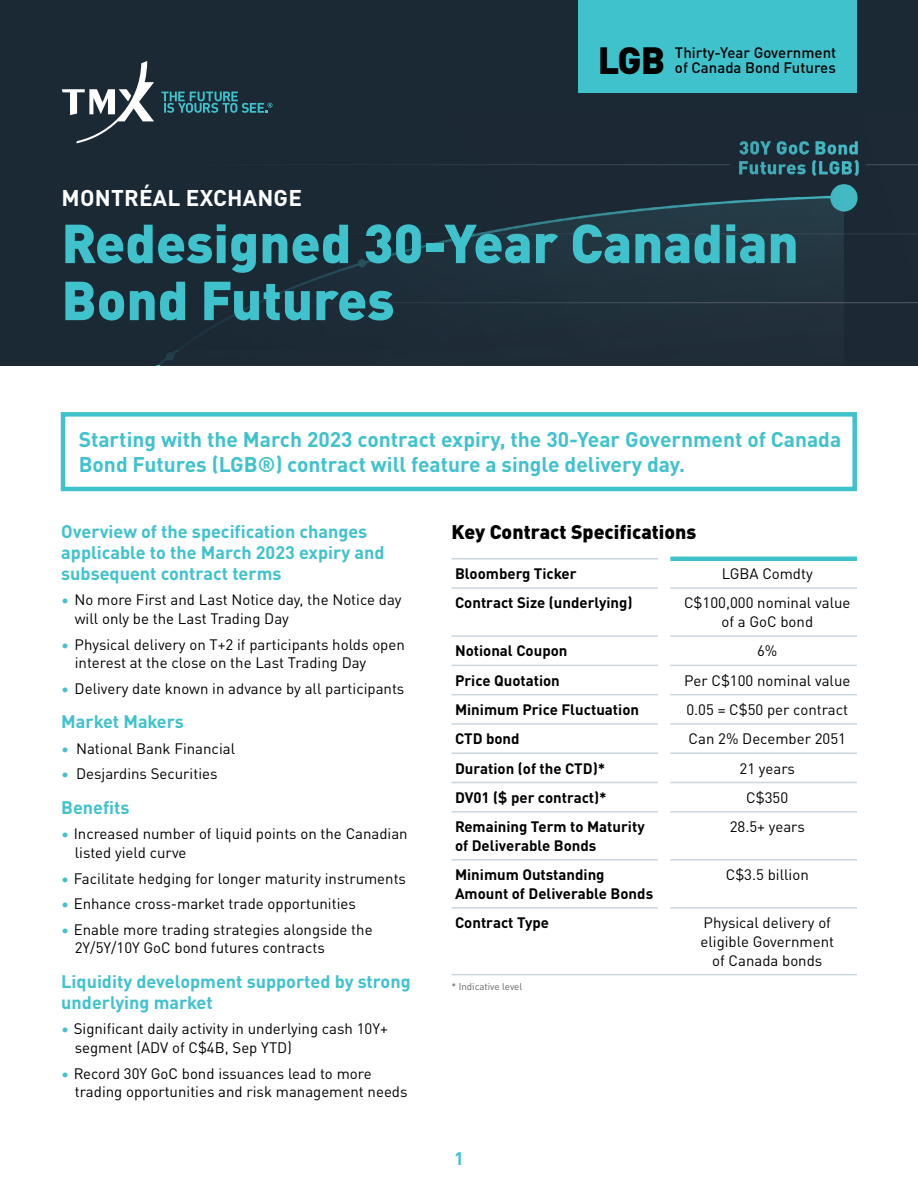
<style>
.page{position:relative;width:918px;height:1188px;background:#fff}
.page>*{position:absolute;margin:0;border:0;box-sizing:border-box;transform-origin:0 0}
.t1{font:900 54px/57px "DIN Pro";color:#40c2cc}
.t2{font:900 37.5px "DIN Pro";color:#000}
.t3{font:700 22.5px "DIN Pro";letter-spacing:.01em;color:#fff}
.t4{font:700 21px/24.8px "DIN Pro";color:#40c2cc}
.t5{font:900 19.5px "DIN Pro";color:#000}
.t6{font:700 18px/21px "DIN Pro";color:#40c2cc}
.t7{font:15px/18.8px "DIN Pro";color:#000}
.t8{font:700 15px/18.8px "DIN Pro";color:#000}
.t9{font:500 15px/15.8px "DIN Pro";color:#000}
.t10{font:9.75px "DIN Pro";color:#636466}
.s1{color:#40c2cc}
</style>
<div class="page">
<div style="left:0;top:0;width:918px;height:365px;background:#1b2935"></div>
<div style="left:579px;top:0;width:278px;height:93px;background:#40c2cc"></div>
<svg style="left:452px;top:556px;width:405px;height:228px"></svg>
<div style="left:664px;top:559px;width:193px;height:29px;background:#fff"></div>
<hr style="left:670px;top:557px;width:187px;height:4px;background:#40c2cc">
<hr style="left:670px;top:587px;width:187px;height:2px;background:#cad6dd">
<hr style="left:452px;top:635px;width:206px;height:2px;background:#cad6dd">
<hr style="left:670px;top:635px;width:187px;height:2px;background:#cad6dd">
<hr style="left:452px;top:665px;width:206px;height:1px;background:#cad6dd">
<hr style="left:670px;top:665px;width:187px;height:1px;background:#cad6dd">
<hr style="left:452px;top:694px;width:206px;height:1px;background:#cad6dd">
<hr style="left:670px;top:694px;width:187px;height:1px;background:#cad6dd">
<hr style="left:452px;top:723px;width:206px;height:2px;background:#cad6dd">
<hr style="left:670px;top:723px;width:187px;height:2px;background:#cad6dd">
<hr style="left:452px;top:752px;width:206px;height:2px;background:#cad6dd">
<hr style="left:670px;top:752px;width:187px;height:2px;background:#cad6dd">
<hr style="left:452px;top:782px;width:206px;height:1px;background:#cad6dd">
<hr style="left:670px;top:782px;width:187px;height:1px;background:#cad6dd">
<hr style="left:452px;top:811px;width:206px;height:2px;background:#cad6dd">
<hr style="left:670px;top:811px;width:187px;height:2px;background:#cad6dd">
<hr style="left:452px;top:859px;width:206px;height:2px;background:#cad6dd">
<hr style="left:670px;top:859px;width:187px;height:2px;background:#cad6dd">
<hr style="left:452px;top:907px;width:206px;height:2px;background:#cad6dd">
<hr style="left:670px;top:907px;width:187px;height:2px;background:#cad6dd">
<hr style="left:452px;top:974px;width:212px;height:1px;background:#cad6dd">
<hr style="left:664px;top:974px;width:193px;height:1px;background:#cad6dd">
<div style="left:658px;top:559px;width:12px;height:29px;background:#fff"></div>
<div style="left:658px;top:588px;width:12px;height:48px;background:#fff"></div>
<div style="left:658px;top:636px;width:12px;height:29px;background:#fff"></div>
<div style="left:658px;top:665px;width:12px;height:30px;background:#fff"></div>
<div style="left:658px;top:695px;width:12px;height:29px;background:#fff"></div>
<div style="left:658px;top:724px;width:12px;height:29px;background:#fff"></div>
<div style="left:658px;top:753px;width:12px;height:29px;background:#fff"></div>
<div style="left:658px;top:782px;width:12px;height:30px;background:#fff"></div>
<hr style="left:452px;top:587px;width:206px;height:2px;background:#cad6dd">
<hr style="left:452px;top:558px;width:206px;height:2px;background:#cad6dd">
<div style="left:658px;top:540px;width:12px;height:19px;background:#fff"></div>
<div style="left:61px;top:412px;width:796px;height:79px;border:4px solid #40c2cc"></div>
<svg style="left:62px;top:61px;width:92px;height:82px"></svg>
<svg style="left:162px;top:92px;width:111px;height:21px"></svg>
<h2 class="t2" style="left:598px;top:30px;width:69px">LGB</h2>
<p class="t9" style="left:675px;top:43px;width:163px">Thirty-Year Government of Canada Bond Futures</p>
<h3 class="t3" style="left:62px;top:180px;width:242px">MONTRÉAL EXCHANGE</h3>
<h1 class="t1" style="left:62px;top:212px;width:739px">Redesigned 30-Year Canadian<br>Bond Futures</h1>
<h3 class="t4" style="left:79px;top:426px;width:764px">Starting with the March 2023 contract expiry, the 30-Year Government of Canada<br>Bond Futures (LGB®) contract will feature a single delivery day.</h3>
<p class="t6" style="left:61px;top:520px;width:325px">Overview of the specification changes applicable to the March 2023 expiry and subsequent contract terms</p>
<p class="t7" style="left:75px;top:590px;width:328px;text-indent:-14px"><span class="s1">•</span> No more First and Last Notice day, the Notice day will only be the Last Trading Day</p>
<p class="t7" style="left:75px;top:634px;width:332px;text-indent:-14px"><span class="s1">•</span> Physical delivery on T+2 if participants holds open interest at the close on the Last Trading Day</p>
<p class="t7" style="left:61px;top:678px;width:345px"><span class="s1">•</span> Delivery date known in advance by all participants</p>
<p class="t6" style="left:61px;top:710px;width:124px">Market Makers</p>
<p class="t7" style="left:61px;top:738px;width:175px"><span class="s1">•</span> National Bank Financial</p>
<p class="t7" style="left:61px;top:764px;width:158px"><span class="s1">•</span> Desjardins Securities</p>
<p class="t6" style="left:61px;top:796px;width:70px">Benefits</p>
<p class="t7" style="left:75px;top:824px;width:334px;text-indent:-14px"><span class="s1">•</span> Increased number of liquid points on the Canadian listed yield curve</p>
<p class="t7" style="left:61px;top:868px;width:346px"><span class="s1">•</span> Facilitate hedging for longer maturity instruments</p>
<p class="t7" style="left:61px;top:893px;width:296px"><span class="s1">•</span> Enhance cross-market trade opportunities</p>
<p class="t7" style="left:75px;top:919px;width:299px;text-indent:-14px"><span class="s1">•</span> Enable more trading strategies alongside the<br>2Y/5Y/10Y GoC bond futures contracts</p>
<p class="t6" style="left:61px;top:970px;width:351px">Liquidity development supported by strong underlying market</p>
<p class="t7" style="left:75px;top:1019px;width:315px;text-indent:-14px"><span class="s1">•</span> Significant daily activity in underlying cash 10Y+ segment (ADV of C$4B, Sep YTD)</p>
<p class="t7" style="left:75px;top:1063px;width:334px;text-indent:-14px"><span class="s1">•</span> Record 30Y GoC bond issuances lead to more trading opportunities and risk management needs</p>
<h3 class="t5" style="left:452px;top:516px;width:246px">Key Contract Specifications</h3>
<p class="t8" style="left:455px;top:563px;width:123px">Bloomberg Ticker</p>
<p class="t7" style="left:722px;top:563px;width:93px">LGBA Comdty</p>
<p class="t8" style="left:455px;top:593px;width:179px">Contract Size (underlying)</p>
<p class="t7" style="left:684px;top:593px;width:168px;text-align:center">C$100,000 nominal value of a GoC bond</p>
<p class="t8" style="left:455px;top:641px;width:114px">Notional Coupon</p>
<p class="t7" style="left:757px;top:641px;width:22px">6%</p>
<p class="t8" style="left:455px;top:670px;width:106px">Price Quotation</p>
<p class="t7" style="left:684px;top:670px;width:168px">Per C$100 nominal value</p>
<p class="t8" style="left:455px;top:699px;width:186px">Minimum Price Fluctuation</p>
<p class="t7" style="left:686px;top:699px;width:163px">0.05 = C$50 per contract</p>
<p class="t8" style="left:455px;top:729px;width:66px">CTD bond</p>
<p class="t7" style="left:689px;top:729px;width:159px">Can 2% December 2051</p>
<p class="t8" style="left:455px;top:758px;width:152px">Duration (of the CTD)*</p>
<p class="t7" style="left:740px;top:758px;width:57px">21 years</p>
<p class="t8" style="left:455px;top:787px;width:153px">DV01 ($ per contract)*</p>
<p class="t7" style="left:746px;top:787px;width:43px">C$350</p>
<p class="t8" style="left:455px;top:816px;width:191px">Remaining Term to Maturity of Deliverable Bonds</p>
<p class="t7" style="left:730px;top:816px;width:77px">28.5+ years</p>
<p class="t8" style="left:455px;top:864px;width:200px">Minimum Outstanding<br>Amount of Deliverable Bonds</p>
<p class="t7" style="left:726px;top:864px;width:85px">C$3.5 billion</p>
<p class="t8" style="left:455px;top:912px;width:96px">Contract Type</p>
<p class="t7" style="left:700px;top:912px;width:135px;text-align:center">Physical delivery of eligible Government of Canada bonds</p>
<p class="t10" style="left:452px;top:979px;width:72px">* Indicative level</p>
<p class="t6" style="left:454px;top:1147px;width:11px">1</p>
</div>
